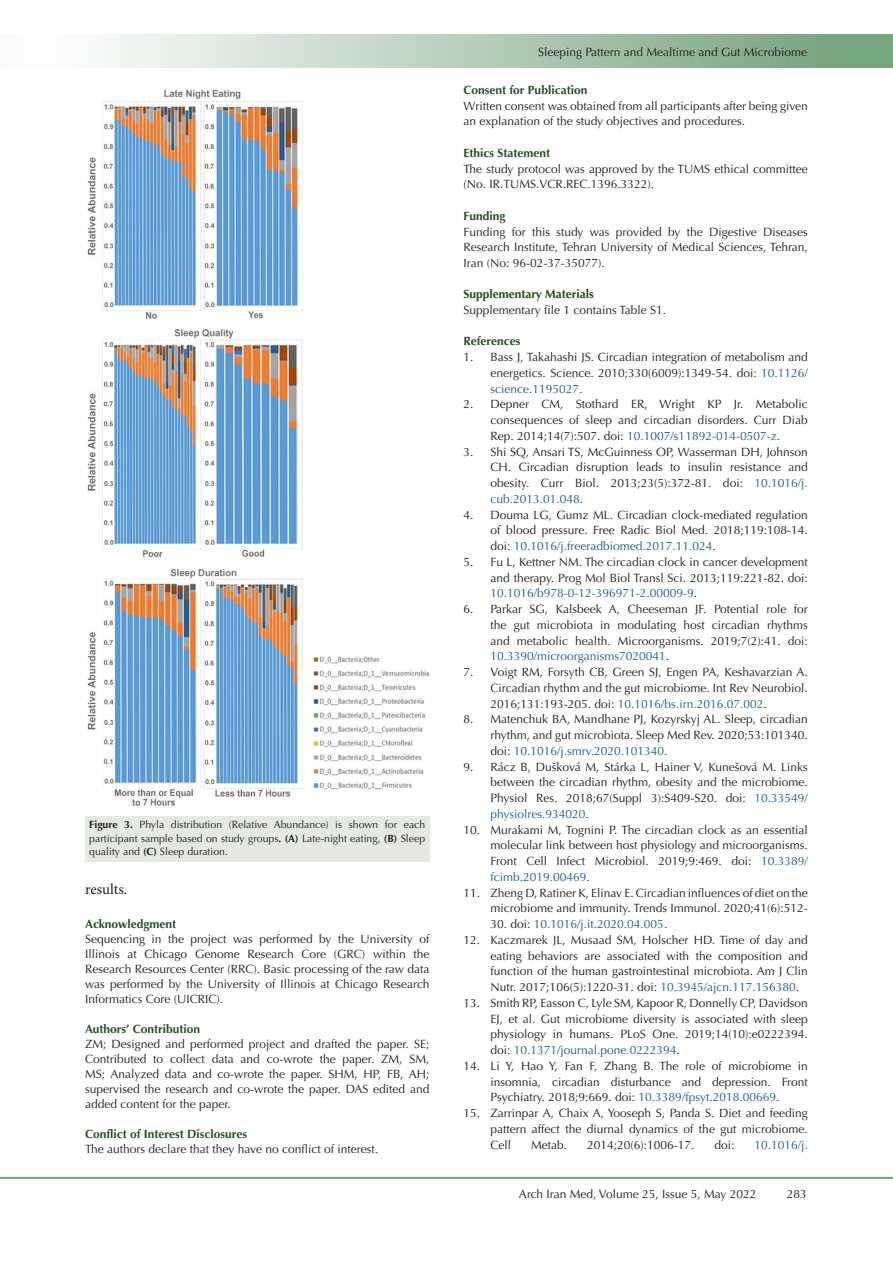
<style>
.page{position:relative;width:893px;height:1263px;background:#fff}
.page>*{position:absolute;margin:0;border:0;box-sizing:border-box;transform-origin:0 0}
.t1{font:15px "Minion Pro";letter-spacing:-.005em;color:#231f20}
.t2{font:12px/15.8px "Optima LT Std";color:#231f20;text-align:justify}
.t3{font:700 12px "Optima LT Std";color:#265026}
.t4{font:12px "Optima LT Std";color:#175d9e}
.t5{font:700 12px "Optima LT Std";color:#19510a}
.t6{font:10.5px/13.5px "Optima LT Std";color:#231f20;text-align:justify}
.s1{font-weight:700}
.s2{color:#175d9e}
.s3{color:#231f20}
</style>
<div class="page">
<div style="left:0;top:1177px;width:893px;height:2px;background:#0099e5;border:1px solid #7aa581"></div>
<div style="left:0;top:35px;width:892px;height:33px;background:linear-gradient(to right,#fff,#719f79)"></div>
<div style="left:85px;top:816px;width:344px;height:46px;background:#e3eae2"></div>
<img style="left:87px;top:89px;width:342px;height:717px">
<p class="t6" style="left:89px;top:818px;width:337px"><span class="s1">Figure 3.</span> Phyla distribution (Relative Abundance) is shown for each participant sample based on study groups<span class="s1">. (A)</span> Late-night eating, <span class="s1">(B)</span> Sleep quality and <span class="s1">(C)</span> Sleep duration.</p>
<p class="t1" style="left:85px;top:879px;width:44px">results.</p>
<p class="t3" style="left:85px;top:916px;width:92px">Acknowledgment</p>
<p class="t2" style="left:85px;top:931px;width:346px;line-height:15px">Sequencing in the project was performed by the University of Illinois at Chicago Genome Research Core (GRC) within the Research Resources Center (RRC). Basic processing of the raw data was performed by the University of Illinois at Chicago Research Informatics Core (UICRIC).</p>
<p class="t3" style="left:85px;top:1021px;width:117px">Authors’ Contribution</p>
<p class="t2" style="left:85px;top:1036px;width:346px;line-height:15px">ZM; Designed and performed project and drafted the paper. SE; Contributed to collect data and co-wrote the paper. ZM, SM, MS; Analyzed data and co-wrote the paper. SHM, HP, FB, AH; supervised the research and co-wrote the paper. DAS edited and added content for the paper.</p>
<p class="t3" style="left:85px;top:1126px;width:163px">Conflict of Interest Disclosures</p>
<p class="t2" style="left:85px;top:1141px;width:295px">The authors declare that they have no conflict of interest.</p>
<p class="t2" style="left:538px;top:44px;width:270px">Sleeping Pattern and Mealtime and Gut Microbiome</p>
<p class="t3" style="left:463px;top:83px;width:125px">Consent for Publication</p>
<p class="t2" style="left:463px;top:98px;width:346px">Written consent was obtained from all participants after being given an explanation of the study objectives and procedures.</p>
<p class="t3" style="left:463px;top:146px;width:88px">Ethics Statement</p>
<p class="t2" style="left:463px;top:161px;width:346px">The study protocol was approved by the TUMS ethical committee (No. IR.TUMS.VCR.REC.1396.3322).</p>
<p class="t3" style="left:463px;top:209px;width:44px">Funding</p>
<p class="t2" style="left:463px;top:224px;width:346px">Funding for this study was provided by the Digestive Diseases Research Institute, Tehran University of Medical Sciences, Tehran, Iran (No: 96-02-37-35077).</p>
<p class="t5" style="left:463px;top:287px;width:132px">Supplementary Materials</p>
<p class="t2" style="left:463px;top:302px;width:204px">Supplementary file 1 contains Table S1.</p>
<p class="t3" style="left:463px;top:334px;width:58px">References</p>
<p class="t2" style="left:490px;top:349px;width:319px;text-indent:-27px">1. Bass J, Takahashi JS. Circadian integration of metabolism and energetics. Science. 2010;330(6009):1349-54. doi: <span class="s2">10.1126/ science.1195027</span>.</p>
<p class="t2" style="left:490px;top:396px;width:319px;text-indent:-27px">2. Depner CM, Stothard ER, Wright KP Jr. Metabolic consequences of sleep and circadian disorders. Curr Diab Rep. 2014;14(7):507. doi: <span class="s2">10.1007/s11892-014-0507-z</span>.</p>
<p class="t2" style="left:490px;top:444px;width:319px;text-indent:-27px">3. Shi SQ, Ansari TS, McGuinness OP, Wasserman DH, Johnson CH. Circadian disruption leads to insulin resistance and obesity. Curr Biol. 2013;23(5):372-81. doi: <span class="s2">10.1016/j. cub.2013.01.048</span>.</p>
<p class="t2" style="left:490px;top:507px;width:319px;text-indent:-27px">4. Douma LG, Gumz ML. Circadian clock-mediated regulation of blood pressure. Free Radic Biol Med. 2018;119:108-14. doi: <span class="s2">10.1016/j.freeradbiomed.2017.11.024</span>.</p>
<p class="t2" style="left:490px;top:554px;width:319px;text-indent:-27px">5. Fu L, Kettner NM. The circadian clock in cancer development and therapy. Prog Mol Biol Transl Sci. 2013;119:221-82. doi:<br><span class="s2">10.1016/b978-0-12-396971-2.00009-9</span>.</p>
<p class="t2" style="left:490px;top:601px;width:319px;text-indent:-27px">6. Parkar SG, Kalsbeek A, Cheeseman JF. Potential role for the gut microbiota in modulating host circadian rhythms and metabolic health. Microorganisms. 2019;7(2):41. doi:<br><span class="s2">10.3390/microorganisms7020041</span>.</p>
<p class="t2" style="left:490px;top:664px;width:319px;text-indent:-27px">7. Voigt RM, Forsyth CB, Green SJ, Engen PA, Keshavarzian A.<br>Circadian rhythm and the gut microbiome. Int Rev Neurobiol.<br>2016;131:193-205. doi: <span class="s2">10.1016/bs.irn.2016.07.002</span>.</p>
<p class="t2" style="left:490px;top:711px;width:319px;text-indent:-27px">8. Matenchuk BA, Mandhane PJ, Kozyrskyj AL. Sleep, circadian rhythm, and gut microbiota. Sleep Med Rev. 2020;53:101340. doi: <span class="s2">10.1016/j.smrv.2020.101340</span>.</p>
<p class="t2" style="left:490px;top:759px;width:319px;text-indent:-27px">9. Rácz B, Dušková M, Stárka L, Hainer V, Kunešová M. Links between the circadian rhythm, obesity and the microbiome.<br>Physiol Res. 2018;67(Suppl 3):S409-S20. doi: <span class="s2">10.33549/ physiolres.934020</span>.</p>
<p class="t2" style="left:490px;top:822px;width:319px;text-indent:-27px">10. Murakami M, Tognini P. The circadian clock as an essential molecular link between host physiology and microorganisms.<br>Front Cell Infect Microbiol. 2019;9:469. doi: <span class="s2">10.3389/ fcimb.2019.00469</span>.</p>
<p class="t2" style="left:463px;top:885px;width:346px;text-align:right">11. Zheng D, Ratiner K, Elinav E. Circadian influences of diet on the microbiome and immunity. Trends Immunol. 2020;41(6):512-</p>
<p class="t4" style="left:490px;top:917px;width:178px"><span class="s3">30. doi:</span> 10.1016/j.it.2020.04.005<span class="s3">.</span></p>
<p class="t2" style="left:490px;top:932px;width:319px;text-indent:-27px">12. Kaczmarek JL, Musaad SM, Holscher HD. Time of day and eating behaviors are associated with the composition and function of the human gastrointestinal microbiota. Am J Clin Nutr. 2017;106(5):1220-31. doi: <span class="s2">10.3945/ajcn.117.156380</span>.</p>
<p class="t2" style="left:490px;top:995px;width:319px;text-indent:-27px">13. Smith RP, Easson C, Lyle SM, Kapoor R, Donnelly CP, Davidson EJ, et al. Gut microbiome diversity is associated with sleep physiology in humans. PLoS One. 2019;14(10):e0222394. doi: <span class="s2">10.1371/journal.pone.0222394</span>.</p>
<p class="t2" style="left:490px;top:1058px;width:319px;text-indent:-27px">14. Li Y, Hao Y, Fan F, Zhang B. The role of microbiome in insomnia, circadian disturbance and depression. Front Psychiatry. 2018;9:669. doi: <span class="s2">10.3389/fpsyt.2018.00669</span>.</p>
<p class="t2" style="left:490px;top:1105px;width:319px;text-indent:-27px">15. Zarrinpar A, Chaix A, Yooseph S, Panda S. Diet and feeding pattern affect the diurnal dynamics of the gut microbiome.<br>Cell</p>
<p class="t2" style="left:531px;top:1137px;width:38px">Metab.</p>
<p class="t2" style="left:587px;top:1137px;width:109px">2014;20(6):1006-17.</p>
<p class="t2" style="left:715px;top:1137px;width:22px">doi:</p>
<p class="t4" style="left:754px;top:1137px;width:55px">10.1016/j.</p>
<p class="t2" style="left:519px;top:1186px;width:239px">Arch Iran Med, Volume 25, Issue 5, May 2022</p>
<p class="t2" style="left:787px;top:1186px;width:22px">283</p>
</div>
